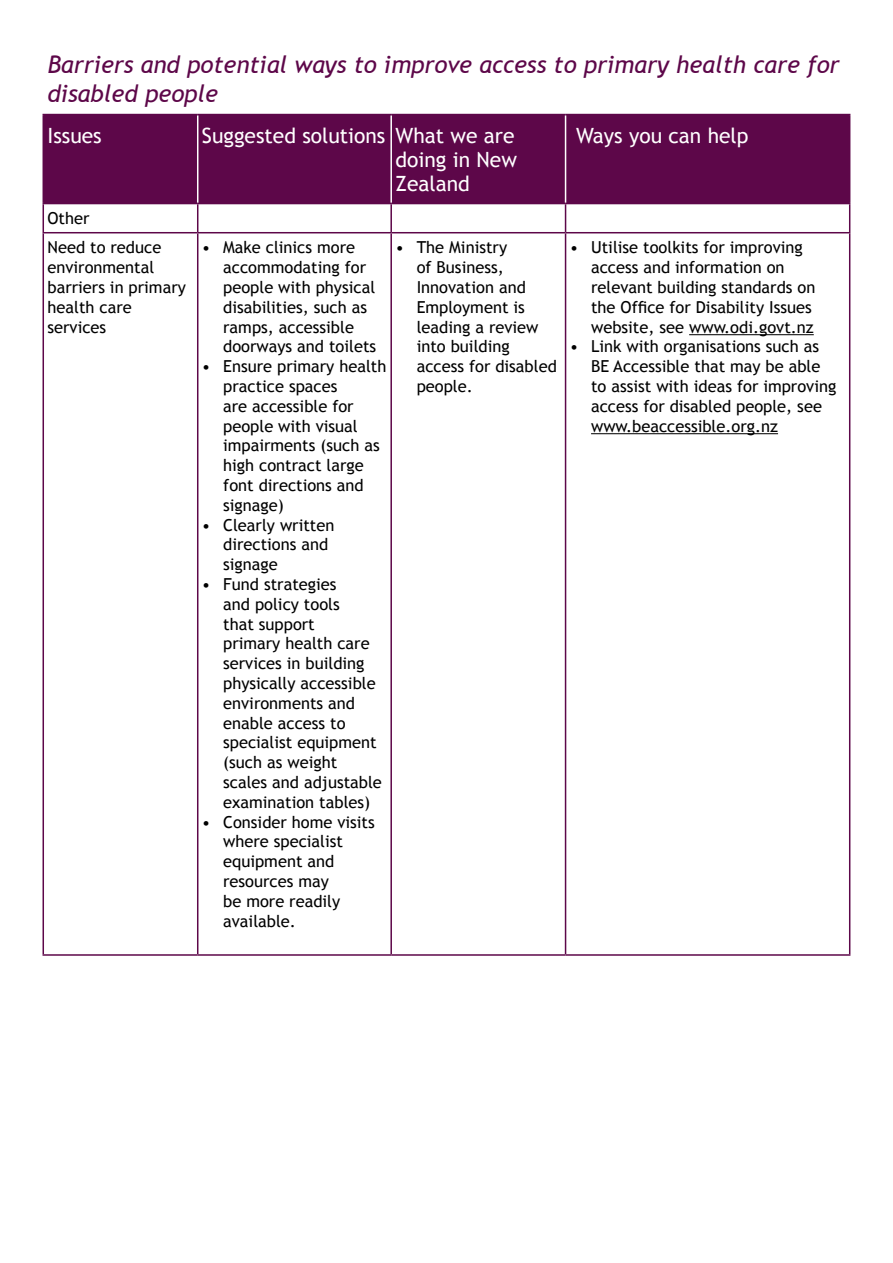
<style>
.page{position:relative;width:893px;height:1263px;background:#fff}
.page>*{position:absolute;margin:0;border:0;box-sizing:border-box;transform-origin:0 0}
.t1{font:italic 24px/28.8px "Trebuchet MS";color:#5d0749}
.t2{font:21px/24px "Trebuchet MS";color:#fff;text-align:justify}
.t3{font:16.5px/19.8px "Trebuchet MS";color:#000}
</style>
<div class="page">
<div style="left:44px;top:115px;width:805px;height:88px;background:#5d0749"></div>
<hr style="left:197px;top:115px;width:1px;height:88px;background:#fff">
<hr style="left:390px;top:115px;width:2px;height:88px;background:#fff">
<hr style="left:565px;top:115px;width:1px;height:88px;background:#fff">
<hr style="left:43px;top:114px;width:155px;height:1px;background:#5d0749">
<hr style="left:43px;top:115px;width:1px;height:88px;background:#5d0749">
<hr style="left:198px;top:114px;width:193px;height:1px;background:#5d0749">
<hr style="left:391px;top:114px;width:175px;height:1px;background:#5d0749">
<hr style="left:566px;top:114px;width:284px;height:1px;background:#5d0749">
<hr style="left:849px;top:115px;width:1px;height:88px;background:#5d0749">
<hr style="left:43px;top:203px;width:155px;height:1px;background:#5d0749">
<hr style="left:198px;top:203px;width:193px;height:1px;background:#5d0749">
<hr style="left:391px;top:203px;width:175px;height:1px;background:#5d0749">
<hr style="left:566px;top:203px;width:284px;height:1px;background:#5d0749">
<svg style="left:43px;top:204px;width:1px;height:28px"></svg>
<svg style="left:197px;top:204px;width:1px;height:28px"></svg>
<hr style="left:390px;top:204px;width:2px;height:28px;background:#5d0749">
<svg style="left:565px;top:204px;width:1px;height:28px"></svg>
<svg style="left:849px;top:204px;width:1px;height:28px"></svg>
<hr style="left:43px;top:232px;width:155px;height:1px;background:#5d0749">
<hr style="left:43px;top:233px;width:1px;height:721px;background:#5d0749">
<hr style="left:198px;top:232px;width:193px;height:1px;background:#5d0749">
<hr style="left:197px;top:233px;width:1px;height:721px;background:#5d0749">
<hr style="left:391px;top:232px;width:175px;height:1px;background:#5d0749">
<hr style="left:390px;top:233px;width:2px;height:721px;background:#5d0749">
<hr style="left:566px;top:232px;width:284px;height:1px;background:#5d0749">
<hr style="left:565px;top:233px;width:1px;height:721px;background:#5d0749">
<hr style="left:849px;top:233px;width:1px;height:721px;background:#5d0749">
<hr style="left:43px;top:954px;width:155px;height:2px;background:#5d0749">
<hr style="left:198px;top:954px;width:193px;height:2px;background:#5d0749">
<hr style="left:391px;top:954px;width:175px;height:2px;background:#5d0749">
<hr style="left:566px;top:954px;width:284px;height:2px;background:#5d0749">
<hr style="left:689px;top:334px;width:125px;height:1px;background:#000">
<hr style="left:591px;top:433px;width:187px;height:1px;background:#000">
<h1 class="t1" style="left:48px;top:50px;width:794px">Barriers and potential ways to improve access to primary health care for disabled people</h1>
<p class="t2" style="left:48px;top:124px;width:56px">Issues</p>
<p class="t2" style="left:395px;top:124px;width:123px;text-indent:-193px">Suggested solutions What we are doing in New Zealand</p>
<p class="t2" style="left:576px;top:124px;width:174px">Ways you can help</p>
<p class="t3" style="left:48px;top:204px;width:115px;line-height:29.1px">Other<br>Need to reduce</p>
<p class="t3" style="left:48px;top:258px;width:140px">environmental barriers in primary health care services</p>
<p class="t3" style="left:223px;top:238px;width:155px;text-indent:-21px">• Make clinics more accommodating for people with physical disabilities, such as ramps, accessible doorways and toilets</p>
<p class="t3" style="left:223px;top:357px;width:165px;text-indent:-21px">• Ensure primary health practice spaces<br>are accessible for people with visual impairments (such as high contract large font directions and signage)</p>
<p class="t3" style="left:223px;top:515px;width:113px;text-indent:-21px">• Clearly written directions and signage</p>
<p class="t3" style="left:223px;top:574px;width:160px;text-indent:-21px">• Fund strategies<br>and policy tools<br>that support<br>primary health care services in building physically accessible environments and enable access to specialist equipment (such as weight scales and adjustable examination tables)</p>
<p class="t3" style="left:223px;top:812px;width:153px;text-indent:-21px">• Consider home visits where specialist equipment and resources may<br>be more readily available.</p>
<p class="t3" style="left:417px;top:238px;width:142px;text-indent:-21px">• The Ministry<br>of Business,<br>Innovation and<br>Employment is leading a review into building access for disabled people.</p>
<p class="t3" style="left:591px;top:238px;width:226px;text-indent:-21px">• Utilise toolkits for improving access and information on relevant building standards on the Office for Disability Issues website, see www.odi.govt.nz</p>
<p class="t3" style="left:591px;top:337px;width:247px;text-indent:-21px">• Link with organisations such as<br>BE Accessible that may be able to assist with ideas for improving access for disabled people, see www.beaccessible.org.nz</p>
</div>
